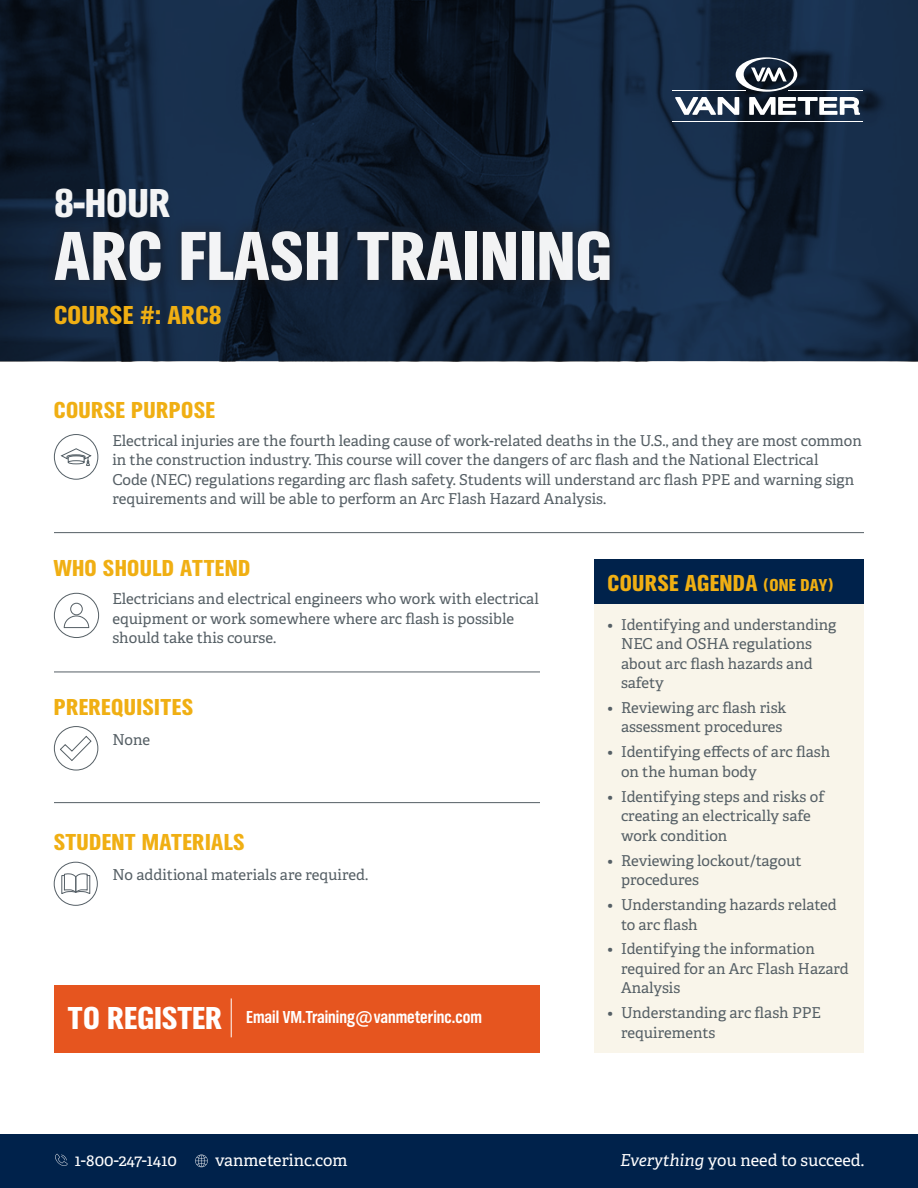
<style>
.page{position:relative;width:918px;height:1188px;background:#fff}
.page>*{position:absolute;margin:0;border:0;box-sizing:border-box;transform-origin:0 0}
.t1{font:72px "TV Nord EF Black Con";color:#fff}
.t2{font:42px "TV Nord EF Black Con";color:#fff}
.t3{font:33px "TV Nord EF Black Con";color:#fff}
.t4{font:27px "TV Nord EF Black Con";letter-spacing:.01em;color:#f0af13}
.t5{font:24px "TV Nord EF Black Con";letter-spacing:.015em;color:#f0af13}
.t6{font:18px "TV Nord EF Bold Con";color:#fff}
.t7{font:16.5px "Adelle";color:#fff}
.t8{font:15px/19.5px "Adelle";color:#555f65}
.s1{font-size:18px}
.s2{font-style:italic}
</style>
<div class="page">
<svg style="left:0;top:0;width:918px;height:361px;background:#112239"></svg>
<hr style="left:673px;top:91px;width:73px;height:1px;background:#fff">
<svg style="left:675px;top:57px;width:185px;height:58px"></svg>
<hr style="left:673px;top:121px;width:190px;height:1px;background:#fff">
<hr style="left:788px;top:91px;width:74px;height:1px;background:#fff">
<div style="left:0;top:1134px;width:918px;height:54px;background:#00224b"></div>
<div style="left:594px;top:561px;width:270px;height:492px;background:#f9f5ea"></div>
<div style="left:41px;top:217px;width:583px;height:77px;background:#231f20;opacity:.33"></div>
<svg style="left:54px;top:434px;width:45px;height:46px"></svg>
<hr style="left:54px;top:532px;width:810px;height:1px;background:#555f65">
<div style="left:594px;top:559px;width:270px;height:45px;background:#00224b"></div>
<svg style="left:55px;top:1154px;width:13px;height:12px"></svg>
<svg style="left:195px;top:1155px;width:13px;height:12px"></svg>
<div style="left:70px;top:603px;width:13px;height:12px;border:1px solid #555f65;border-radius:50%"></div>
<svg style="left:63px;top:615px;width:26px;height:13px"></svg>
<div style="left:54px;top:593px;width:45px;height:45px;border:1px solid #555f65;border-radius:50%"></div>
<svg style="left:54px;top:726px;width:45px;height:45px"></svg>
<hr style="left:54px;top:672px;width:486px;height:1px;background:#555f65">
<hr style="left:54px;top:802px;width:486px;height:1px;background:#555f65">
<div style="left:54px;top:986px;width:486px;height:67px;background:#e6551f"></div>
<hr style="left:231px;top:998px;width:1px;height:39px;background:#fff">
<div style="left:54px;top:862px;width:44px;height:44px;border:1px solid #555f66;border-radius:50%"></div>
<svg style="left:61px;top:874px;width:30px;height:20px"></svg>
<h2 class="t2" style="left:54px;top:180px;width:118px">8-HOUR</h2>
<h1 class="t1" style="left:54px;top:216px;width:559px">ARC FLASH TRAINING</h1>
<p class="t4" style="left:54px;top:300px;width:169px">COURSE #: ARC8</p>
<p class="t5" style="left:54px;top:397px;width:163px">COURSE PURPOSE</p>
<p class="t8" style="left:112px;top:431px;width:751px">Electrical injuries are the fourth leading cause of work-related deaths in the U.S., and they are most common in the construction industry. This course will cover the dangers of arc flash and the National Electrical<br>Code (NEC) regulations regarding arc flash safety. Students will understand arc flash PPE and warning sign requirements and will be able to perform an Arc Flash Hazard Analysis.</p>
<p class="t5" style="left:54px;top:555px;width:198px">WHO SHOULD ATTEND</p>
<p class="t8" style="left:112px;top:589px;width:428px">Electricians and electrical engineers who work with electrical equipment or work somewhere where arc flash is possible should take this course.</p>
<p class="t5" style="left:54px;top:694px;width:141px">PREREQUISITES</p>
<p class="t8" style="left:112px;top:731px;width:39px">None</p>
<p class="t5" style="left:54px;top:829px;width:192px">STUDENT MATERIALS</p>
<p class="t8" style="left:112px;top:865px;width:257px">No additional materials are required.</p>
<p class="t3" style="left:68px;top:1000px;width:156px">TO REGISTER</p>
<p class="t6" style="left:246px;top:1007px;width:237px">Email VM.Training@vanmeterinc.com</p>
<p class="t5" style="left:608px;top:570px;width:228px">COURSE AGENDA <span class="s1">(ONE DAY)</span></p>
<p class="t8" style="left:621px;top:615px;width:217px;text-indent:-14px">• Identifying and understanding<br>NEC and OSHA regulations about arc flash hazards and safety</p>
<p class="t8" style="left:608px;top:698px;width:180px;text-align:right">• Reviewing arc flash risk assessment procedures</p>
<p class="t8" style="left:621px;top:743px;width:211px;text-indent:-14px">• Identifying effects of arc flash on the human body</p>
<p class="t8" style="left:621px;top:787px;width:205px;text-indent:-14px">• Identifying steps and risks of creating an electrically safe work condition</p>
<p class="t8" style="left:621px;top:851px;width:182px;text-indent:-14px">• Reviewing lockout/tagout procedures</p>
<p class="t8" style="left:621px;top:895px;width:217px;text-indent:-14px">• Understanding hazards related to arc flash</p>
<p class="t8" style="left:621px;top:940px;width:229px;text-indent:-14px">• Identifying the information required for an Arc Flash Hazard<br>Analysis</p>
<p class="t8" style="left:621px;top:1004px;width:202px;text-indent:-14px">• Understanding arc flash PPE requirements</p>
<p class="t7" style="left:75px;top:1150px;width:103px">1-800-247-1410</p>
<p class="t7" style="left:215px;top:1150px;width:134px">vanmeterinc.com</p>
<p class="t7" style="left:620px;top:1150px;width:245px"><span class="s2">Everything</span> you need to succeed.</p>
</div>
